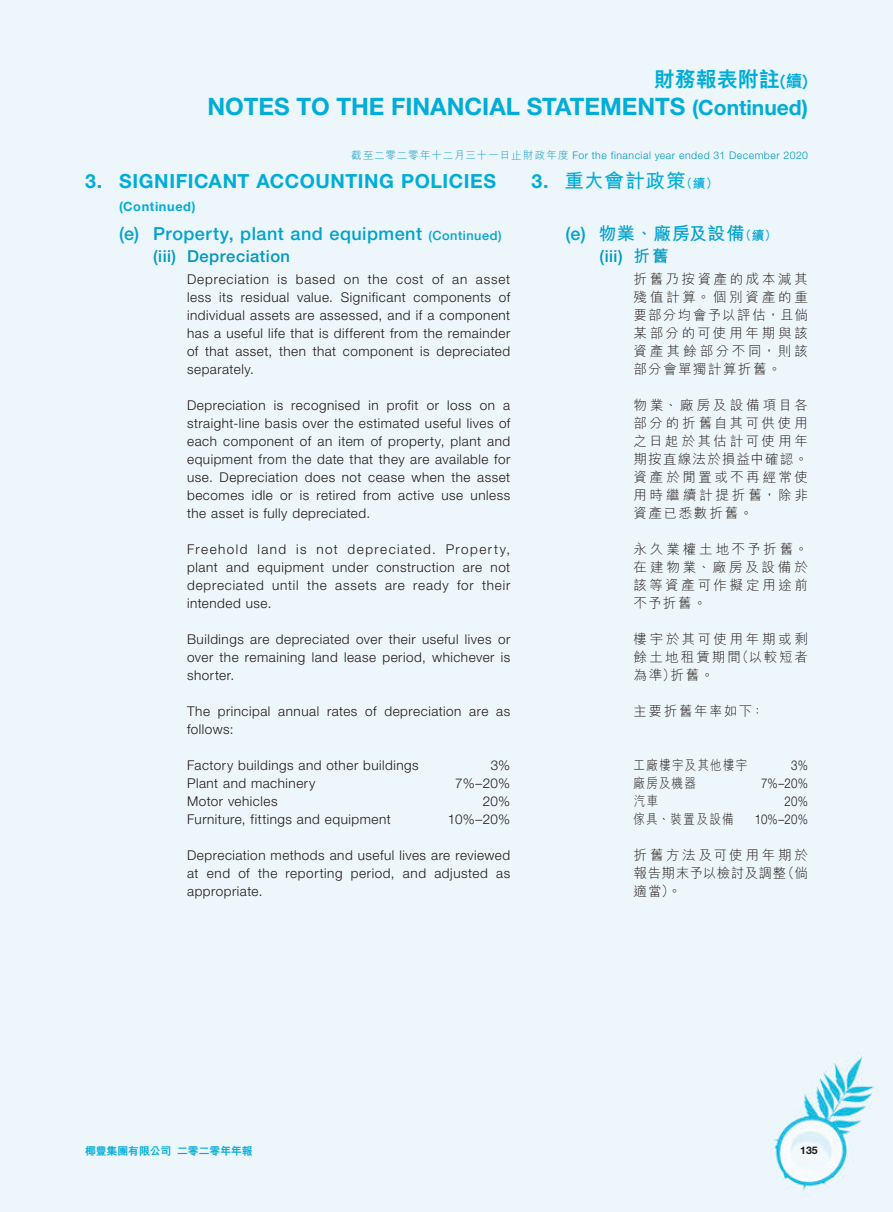
<style>
.page{position:relative;width:893px;height:1212px;background:#ecf6fb}
.page>*{position:absolute;margin:0;border:0;box-sizing:border-box;transform-origin:0 0}
.t1{font:700 24px "Helvetica Neue LT Std";color:#00add8}
.t2{font:800 21px "M Hei HK";color:#00add8}
.t3{font:700 19.5px "Helvetica Neue LT Std";letter-spacing:.03em;color:#00add8}
.t4{font:700 19.5px "M Hei HK";letter-spacing:.04em;color:#00add8}
.t5{font:500 18px "Helvetica Neue LT Std";letter-spacing:.025em;color:#00a3cd}
.t6{font:700 18px "M Hei HK";letter-spacing:.005em;color:#00a3cd}
.t7{font:500 16.5px "Helvetica Neue LT Std";letter-spacing:.03em;color:#0098be}
.t8{font:300 13.5px/18px "Helvetica Neue LT Std";letter-spacing:.04em;color:#231916;text-align:justify}
.t9{font:300 13.5px/18px "M Hei HK";letter-spacing:.16em;color:#231916;text-align:justify}
.t10{font:300 13.5px "Helvetica Neue LT Std";letter-spacing:.04em;color:#231916;scale:.85 1}
.t11{font:300 13.5px "M Hei HK";letter-spacing:.16em;color:#231916;scale:.85 1}
.t12{font:300 13.5px "M Hei HK";letter-spacing:.11em;color:#231916}
.t13{font:300 13.5px "M Hei HK";letter-spacing:.12em;color:#231916;scale:.85 1}
.t14{font:700 12.75px "Helvetica Neue LT Std";letter-spacing:.05em;color:#00add8}
.t15{font:800 10.8px "M Hei HK";color:#00add8}
.t16{font:300 10.5px "Helvetica Neue LT Std";letter-spacing:.045em;color:#0098be}
.t17{font:700 10.5px "Helvetica Neue LT Std";color:#231916}
.s1{font-size:16.5px}
.s2{font-size:21px}
.s3{font-family:"M Hei HK"}
.s4{font-size:12.75px}
.s5{font-family:"Helvetica Neue LT Std"}
.s6{font-family:"Helvetica Neue LT Std";font-weight:500}
.s7{font-family:"M Hei HK";font-weight:700}
</style>
<div class="page">
<h2 class="t2" style="left:654px;top:69px;width:156px">財務報表附註<span class="s1">(續)</span></h2>
<h1 class="t1" style="left:208px;top:92px;width:602px">NOTES TO THE FINANCIAL STATEMENTS <span class="s2">(Continued)</span></h1>
<p class="t16" style="left:351px;top:149px;width:458px"><span class="s3">截至二零二零年十二月三十一日止財政年度</span> For the financial year ended 31 December 2020</p>
<h3 class="t3" style="left:85px;top:168px;width:412px">3. SIGNIFICANT ACCOUNTING POLICIES</h3>
<p class="t14" style="left:119px;top:198px;width:78px">(Continued)</p>
<h3 class="t5" style="left:119px;top:222px;width:384px">(e) Property, plant and equipment <span class="s4">(Continued)</span></h3>
<p class="t7" style="left:153px;top:246px;width:139px">(iii) Depreciation</p>
<p class="t8" style="left:187px;top:270px;width:325px">Depreciation is based on the cost of an asset less its residual value. Significant components of individual assets are assessed, and if a component has a useful life that is different from the remainder of that asset, then that component is depreciated separately.</p>
<p class="t8" style="left:187px;top:396px;width:325px">Depreciation is recognised in profit or loss on a straight-line basis over the estimated useful lives of each component of an item of property, plant and equipment from the date that they are available for use. Depreciation does not cease when the asset becomes idle or is retired from active use unless the asset is fully depreciated.</p>
<p class="t8" style="left:187px;top:540px;width:325px">Freehold land is not depreciated. Property, plant and equipment under construction are not depreciated until the assets are ready for their intended use.</p>
<p class="t8" style="left:187px;top:630px;width:325px">Buildings are depreciated over their useful lives or over the remaining land lease period, whichever is shorter.</p>
<p class="t8" style="left:187px;top:702px;width:325px">The principal annual rates of depreciation are as follows:</p>
<p class="t8" style="left:187px;top:756px;width:233px">Factory buildings and other buildings</p>
<p class="t8" style="left:491px;top:756px;width:21px">3%</p>
<p class="t8" style="left:187px;top:774px;width:130px">Plant and machinery</p>
<p class="t8" style="left:455px;top:774px;width:57px">7%–20%</p>
<p class="t8" style="left:187px;top:792px;width:92px">Motor vehicles</p>
<p class="t8" style="left:483px;top:792px;width:29px">20%</p>
<p class="t8" style="left:187px;top:810px;width:205px">Furniture, fittings and equipment</p>
<p class="t8" style="left:448px;top:810px;width:64px">10%–20%</p>
<p class="t8" style="left:187px;top:846px;width:325px">Depreciation methods and useful lives are reviewed at end of the reporting period, and adjusted as appropriate.</p>
<h3 class="t4" style="left:531px;top:166px;width:188px"><span class="s5">3.</span> 重大會計政策<span class="s4">（續）</span></h3>
<h3 class="t6" style="left:566px;top:220px;width:213px"><span class="s6">(e)</span> 物業、廠房及設備<span class="s4">（續）</span></h3>
<p class="t7" style="left:600px;top:246px;width:71px">(iii) <span class="s7">折舊</span></p>
<p class="t9" style="left:634px;top:270px;width:176px">折舊乃按資產的成本減其殘值計算。個別資產的重要部分均會予以評估，且倘某部分的可使用年期與該資產其餘部分不同，則該部分會單獨計算折舊。</p>
<p class="t9" style="left:634px;top:396px;width:176px">物業、廠房及設備項目各部分的折舊自其可供使用之日起於其估計可使用年期按直線法於損益中確認。資產於閒置或不再經常使用時繼續計提折舊，除非資產已悉數折舊。</p>
<p class="t9" style="left:634px;top:540px;width:176px">永久業權土地不予折舊。在建物業、廠房及設備於該等資產可作擬定用途前不予折舊。</p>
<p class="t9" style="left:634px;top:630px;width:176px">樓宇於其可使用年期或剩餘土地租賃期間（以較短者為準）折舊。</p>
<p class="t12" style="left:634px;top:704px;width:132px">主要折舊年率如下：</p>
<p class="t13" style="left:634px;top:758px;width:135px">工廠樓宇及其他樓宇</p>
<p class="t10" style="left:791px;top:757px;width:21px">3%</p>
<p class="t11" style="left:634px;top:776px;width:75px">廠房及機器</p>
<p class="t10" style="left:761px;top:775px;width:57px">7%–20%</p>
<p class="t11" style="left:634px;top:794px;width:31px">汽車</p>
<p class="t10" style="left:784px;top:793px;width:29px">20%</p>
<p class="t11" style="left:634px;top:812px;width:119px">傢具、裝置及設備</p>
<p class="t10" style="left:755px;top:811px;width:64px">10%–20%</p>
<p class="t9" style="left:634px;top:846px;width:176px">折舊方法及可使用年期於報告期末予以檢討及調整（倘適當）。</p>
<p class="t15" style="left:85px;top:1146px;width:169px">椰豐集團有限公司 二零二零年年報</p>
<p class="t17" style="left:800px;top:1143px;width:19px">135</p>
</div>
